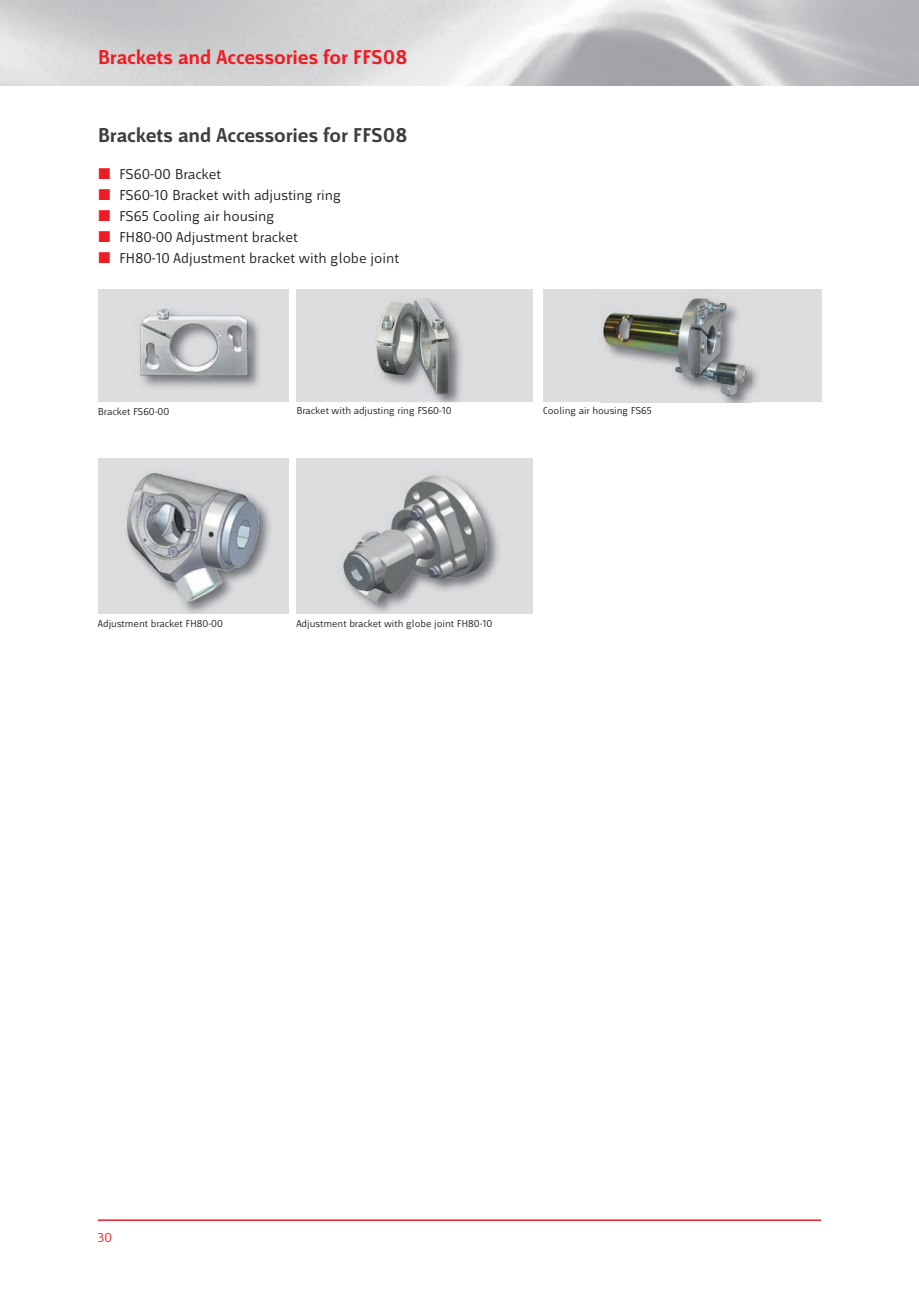
<style>
.page{position:relative;width:919px;height:1289px;background:#fff}
.page>*{position:absolute;margin:0;border:0;box-sizing:border-box;transform-origin:0 0}
.t1{font:700 21px "Mr Jones";color:#ee1d23}
.t2{font:700 21px "Mr Jones";color:#3e3e3f}
.t3{font:15px/21px "Mr Jones";color:#231f20}
.t4{font:13.5px "Mr Jones";color:#ee1d23}
.t5{font:10.5px "Mr Jones";color:#231f20}
</style>
<div class="page">
<hr style="left:98px;top:1219px;width:723px;height:1px;background:#ee1d23">
<div style="left:98px;top:289px;width:190px;height:113px;background:#dcdddf"></div>
<img style="left:146px;top:320px;width:113px;height:67px">
<img style="left:139px;top:307px;width:115px;height:77px">
<div style="left:296px;top:289px;width:237px;height:113px;background:#dcdddf"></div>
<img style="left:435px;top:325px;width:26px;height:77px">
<img style="left:375px;top:297px;width:79px;height:98px">
<div style="left:543px;top:289px;width:278px;height:113px;background:#dcdddf"></div>
<img style="left:751px;top:366px;width:7px;height:27px">
<img style="left:602px;top:298px;width:149px;height:104px">
<div style="left:98px;top:458px;width:190px;height:156px;background:#dcdddf"></div>
<img style="left:125px;top:470px;width:144px;height:135px">
<div style="left:296px;top:458px;width:237px;height:156px;background:#dcdddf"></div>
<img style="left:342px;top:473px;width:157px;height:131px">
<h1 class="t1" style="left:98px;top:46px;width:311px">Brackets and Accessories for FFS08</h1>
<h1 class="t2" style="left:98px;top:124px;width:311px">Brackets and Accessories for FFS08</h1>
<p class="t3" style="left:119px;top:164px;width:281px">FS60-00 Bracket<br>FS60-10 Bracket with adjusting ring<br>FS65 Cooling air housing<br>FH80-00 Adjustment bracket<br>FH80-10 Adjustment bracket with globe joint</p>
<p class="t5" style="left:98px;top:406px;width:73px">Bracket FS60-00</p>
<p class="t5" style="left:543px;top:404px;width:110px">Cooling air housing FS65</p>
<p class="t5" style="left:296px;top:404px;width:157px">Bracket with adjusting ring FS60-10</p>
<p class="t5" style="left:98px;top:617px;width:127px">Adjustment bracket FH80-00</p>
<p class="t5" style="left:296px;top:617px;width:197px">Adjustment bracket with globe joint FH80-10</p>
<p class="t4" style="left:98px;top:1230px;width:16px">30</p>
</div>
